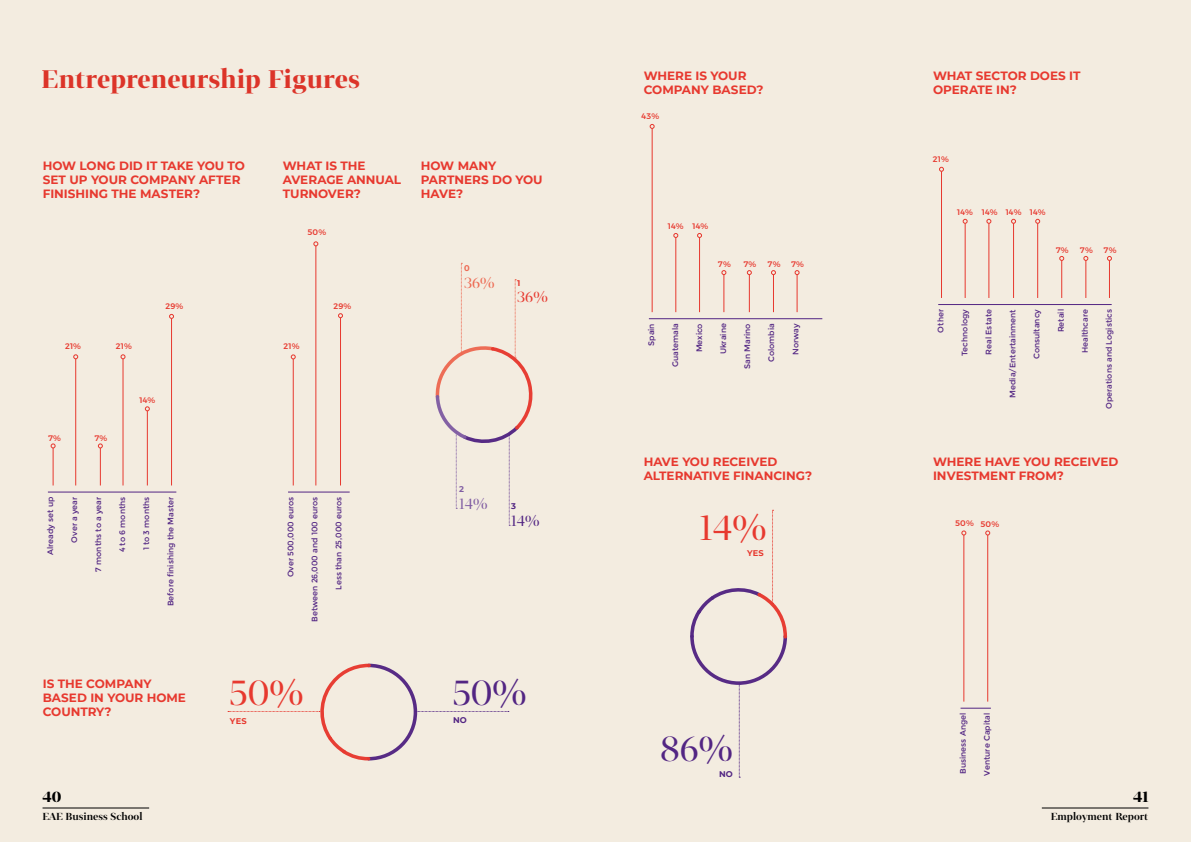
<style>
.page{position:relative;width:1191px;height:842px;background:#f3ece0}
.page>*{position:absolute;margin:0;border:0;box-sizing:border-box;transform-origin:0 0}
.t1{font:35.4px "Tabac G1";color:#e7392f}
.t2{font:35.4px "Tabac G1";color:#522583}
.t3{font:700 25px "Tabac G1";color:#e7392f}
.t4{font:700 15px "Tabac G1";color:#000}
.t5{font:15px "Tabac G1";color:#ed6952}
.t6{font:15px "Tabac G1";color:#e7392f}
.t7{font:15px "Tabac G1";color:#522583}
.t8{font:15px "Tabac G1";color:#805da3}
.t9{font:700 12px/14px "Montserrat";color:#e7392f}
.t10{font:600 10px "Tabac G1";color:#000}
.t11{font:700 8.3px "Montserrat";letter-spacing:.02em;color:#e7392f}
.t12{font:700 8.3px "Montserrat";color:#522583}
.t13{font:700 8.3px "Montserrat";color:#ed6952}
.t14{font:700 8.3px "Montserrat";color:#805da3}
.t15{font:8px "Montserrat";color:#522583}
.t16{font:500 8px "Montserrat";letter-spacing:.025em;color:#e7392f}
</style>
<div class="page">
<hr style="left:43px;top:808px;width:106px;height:1px;background:#000">
<hr style="left:1041px;top:808px;width:107px;height:1px;background:#000">
<hr style="left:48px;top:492px;width:128px;height:1px;background:#522583">
<hr style="left:122px;top:359px;width:1px;height:126px;background:#e7392f">
<svg style="left:120px;top:354px;width:5px;height:5px"></svg>
<hr style="left:171px;top:318px;width:1px;height:167px;background:#e7392f">
<svg style="left:169px;top:314px;width:5px;height:5px"></svg>
<hr style="left:147px;top:411px;width:1px;height:74px;background:#e7392f">
<svg style="left:145px;top:406px;width:5px;height:5px"></svg>
<hr style="left:100px;top:448px;width:1px;height:37px;background:#e7392f">
<svg style="left:98px;top:443px;width:5px;height:5px"></svg>
<hr style="left:53px;top:448px;width:1px;height:37px;background:#e7392f">
<svg style="left:51px;top:443px;width:5px;height:5px"></svg>
<hr style="left:75px;top:359px;width:1px;height:126px;background:#e7392f">
<svg style="left:73px;top:354px;width:5px;height:5px"></svg>
<hr style="left:288px;top:492px;width:62px;height:1px;background:#522583">
<hr style="left:340px;top:318px;width:1px;height:167px;background:#e7392f">
<svg style="left:338px;top:313px;width:5px;height:5px"></svg>
<hr style="left:293px;top:359px;width:1px;height:126px;background:#e7392f">
<svg style="left:291px;top:354px;width:5px;height:5px"></svg>
<hr style="left:315px;top:246px;width:1px;height:239px;background:#e7392f">
<svg style="left:313px;top:241px;width:5px;height:5px"></svg>
<svg style="left:435px;top:263px;width:98px;height:263px"></svg>
<hr style="left:938px;top:304px;width:173px;height:1px;background:#522583">
<hr style="left:1037px;top:223px;width:1px;height:75px;background:#e7392f">
<svg style="left:1035px;top:219px;width:5px;height:5px"></svg>
<hr style="left:1013px;top:223px;width:1px;height:75px;background:#e7392f">
<svg style="left:1011px;top:219px;width:5px;height:5px"></svg>
<hr style="left:988px;top:223px;width:1px;height:75px;background:#e7392f">
<svg style="left:986px;top:219px;width:5px;height:5px"></svg>
<hr style="left:964px;top:223px;width:1px;height:75px;background:#e7392f">
<svg style="left:962px;top:219px;width:5px;height:5px"></svg>
<hr style="left:1109px;top:260px;width:1px;height:38px;background:#e7392f">
<svg style="left:1107px;top:256px;width:5px;height:5px"></svg>
<hr style="left:1085px;top:260px;width:1px;height:38px;background:#e7392f">
<svg style="left:1083px;top:256px;width:5px;height:5px"></svg>
<hr style="left:1061px;top:260px;width:1px;height:38px;background:#e7392f">
<svg style="left:1059px;top:256px;width:5px;height:5px"></svg>
<hr style="left:941px;top:171px;width:1px;height:127px;background:#e7392f">
<svg style="left:939px;top:167px;width:5px;height:5px"></svg>
<hr style="left:649px;top:318px;width:173px;height:1px;background:#522583">
<hr style="left:699px;top:237px;width:1px;height:75px;background:#e7392f">
<svg style="left:697px;top:233px;width:5px;height:5px"></svg>
<hr style="left:675px;top:237px;width:1px;height:75px;background:#e7392f">
<svg style="left:673px;top:233px;width:5px;height:5px"></svg>
<hr style="left:796px;top:275px;width:1px;height:37px;background:#e7392f">
<svg style="left:794px;top:270px;width:5px;height:5px"></svg>
<hr style="left:773px;top:275px;width:1px;height:37px;background:#e7392f">
<svg style="left:771px;top:270px;width:5px;height:5px"></svg>
<hr style="left:749px;top:275px;width:1px;height:37px;background:#e7392f">
<svg style="left:747px;top:270px;width:5px;height:5px"></svg>
<hr style="left:723px;top:275px;width:1px;height:37px;background:#e7392f">
<svg style="left:721px;top:270px;width:5px;height:5px"></svg>
<hr style="left:651px;top:128px;width:1px;height:184px;background:#e7392f">
<svg style="left:649px;top:124px;width:5px;height:5px"></svg>
<hr style="left:960px;top:708px;width:31px;height:1px;background:#522583">
<hr style="left:963px;top:535px;width:1px;height:167px;background:#e7392f">
<svg style="left:961px;top:530px;width:5px;height:5px"></svg>
<hr style="left:987px;top:535px;width:1px;height:167px;background:#e7392f">
<svg style="left:985px;top:530px;width:5px;height:5px"></svg>
<svg style="left:228px;top:663px;width:281px;height:98px"></svg>
<svg style="left:690px;top:510px;width:98px;height:268px"></svg>
<h2 class="t3" style="left:42px;top:62px;width:320px">Entrepreneurship Figures</h2>
<h3 class="t9" style="left:43px;top:158px;width:204px">HOW LONG DID IT TAKE YOU TO<br>SET UP YOUR COMPANY AFTER<br>FINISHING THE MASTER?</h3>
<h3 class="t9" style="left:283px;top:158px;width:120px">WHAT IS THE<br>AVERAGE ANNUAL<br>TURNOVER?</h3>
<h3 class="t9" style="left:421px;top:158px;width:123px">HOW MANY<br>PARTNERS DO YOU<br>HAVE?</h3>
<p class="t16" style="left:65px;top:340px;width:17px">21%</p>
<p class="t16" style="left:116px;top:340px;width:17px">21%</p>
<p class="t16" style="left:165px;top:300px;width:19px">29%</p>
<p class="t16" style="left:48px;top:431px;width:14px">7%</p>
<p class="t16" style="left:95px;top:431px;width:14px">7%</p>
<p class="t16" style="left:139px;top:393px;width:17px">14%</p>
<p class="t15" style="left:46px;top:555px;width:60px;rotate:-90deg">Already set up</p>
<p class="t15" style="left:70px;top:543px;width:47px;rotate:-90deg">Over a year</p>
<p class="t15" style="left:94px;top:572px;width:76px;rotate:-90deg">7 months to a year</p>
<p class="t15" style="left:118px;top:552px;width:57px;rotate:-90deg">4 to 6 months</p>
<p class="t15" style="left:142px;top:550px;width:55px;rotate:-90deg">1 to 3 months</p>
<p class="t15" style="left:166px;top:606px;width:111px;rotate:-90deg">Before finishing the Master</p>
<h3 class="t9" style="left:43px;top:676px;width:145px">IS THE COMPANY<br>BASED IN YOUR HOME<br>COUNTRY?</h3>
<h3 class="t4" style="left:42px;top:787px;width:20px">40</h3>
<p class="t10" style="left:42px;top:810px;width:102px">EAE Business School</p>
<p class="t16" style="left:307px;top:225px;width:20px">50%</p>
<p class="t16" style="left:283px;top:340px;width:17px">21%</p>
<p class="t16" style="left:333px;top:300px;width:19px">29%</p>
<p class="t15" style="left:286px;top:577px;width:82px;rotate:-90deg">Over 500,000 euros</p>
<p class="t15" style="left:310px;top:622px;width:127px;rotate:-90deg">Between 26,000 and 100 euros</p>
<p class="t15" style="left:334px;top:590px;width:95px;rotate:-90deg">Less than 25,000 euros</p>
<p class="t13" style="left:464px;top:262px;width:7px">0</p>
<h3 class="t5" style="left:464px;top:273px;width:32px">36%</h3>
<p class="t11" style="left:517px;top:277px;width:5px">1</p>
<h3 class="t6" style="left:517px;top:287px;width:32px">36%</h3>
<p class="t14" style="left:459px;top:483px;width:6px">2</p>
<h3 class="t8" style="left:459px;top:494px;width:30px">14%</h3>
<p class="t12" style="left:511px;top:500px;width:6px">3</p>
<h3 class="t7" style="left:511px;top:511px;width:30px">14%</h3>
<h1 class="t1" style="left:230px;top:670px;width:75px">50%</h1>
<h1 class="t2" style="left:453px;top:670px;width:75px">50%</h1>
<p class="t11" style="left:230px;top:715px;width:18px">YES</p>
<p class="t12" style="left:453px;top:714px;width:15px">NO</p>
<h3 class="t9" style="left:643px;top:68px;width:121px">WHERE IS YOUR<br>COMPANY BASED?</h3>
<p class="t16" style="left:641px;top:110px;width:19px">43%</p>
<p class="t16" style="left:668px;top:220px;width:42px">14% 14%</p>
<p class="t16" style="left:718px;top:258px;width:14px">7%</p>
<p class="t16" style="left:743px;top:258px;width:14px">7%</p>
<p class="t16" style="left:768px;top:258px;width:14px">7%</p>
<p class="t16" style="left:791px;top:258px;width:14px">7%</p>
<p class="t15" style="left:647px;top:346px;width:24px;rotate:-90deg">Spain</p>
<p class="t15" style="left:671px;top:367px;width:45px;rotate:-90deg">Guatemala</p>
<p class="t15" style="left:695px;top:352px;width:31px;rotate:-90deg">Mexico</p>
<p class="t15" style="left:719px;top:354px;width:32px;rotate:-90deg">Ukraine</p>
<p class="t15" style="left:743px;top:369px;width:47px;rotate:-90deg">San Marino</p>
<p class="t15" style="left:767px;top:362px;width:40px;rotate:-90deg">Colombia</p>
<p class="t15" style="left:791px;top:355px;width:33px;rotate:-90deg">Norway</p>
<h3 class="t9" style="left:643px;top:454px;width:170px">HAVE YOU RECEIVED<br>ALTERNATIVE FINANCING?</h3>
<h1 class="t1" style="left:699px;top:505px;width:69px">14%</h1>
<p class="t11" style="left:747px;top:547px;width:18px">YES</p>
<h1 class="t2" style="left:660px;top:725px;width:74px">86%</h1>
<p class="t12" style="left:719px;top:768px;width:15px">NO</p>
<h3 class="t9" style="left:933px;top:68px;width:149px">WHAT SECTOR DOES IT<br>OPERATE IN?</h3>
<p class="t16" style="left:933px;top:153px;width:17px">21%</p>
<p class="t16" style="left:957px;top:206px;width:90px">14% 14% 14% 14%</p>
<p class="t16" style="left:1056px;top:244px;width:14px">7%</p>
<p class="t16" style="left:1080px;top:244px;width:14px">7%</p>
<p class="t16" style="left:1103px;top:244px;width:14px">7%</p>
<p class="t15" style="left:936px;top:333px;width:25px;rotate:-90deg">Other</p>
<p class="t15" style="left:960px;top:356px;width:49px;rotate:-90deg">Technology</p>
<p class="t15" style="left:984px;top:355px;width:47px;rotate:-90deg">Real Estate</p>
<p class="t15" style="left:1008px;top:398px;width:90px;rotate:-90deg">Media/Entertainment</p>
<p class="t15" style="left:1032px;top:359px;width:51px;rotate:-90deg">Consultancy</p>
<p class="t15" style="left:1056px;top:332px;width:25px;rotate:-90deg">Retail</p>
<p class="t15" style="left:1080px;top:353px;width:45px;rotate:-90deg">Healthcare</p>
<p class="t15" style="left:1104px;top:409px;width:101px;rotate:-90deg">Operations and Logistics</p>
<h3 class="t9" style="left:933px;top:454px;width:187px">WHERE HAVE YOU RECEIVED<br>INVESTMENT FROM?</h3>
<p class="t16" style="left:955px;top:517px;width:45px">50% 50%</p>
<p class="t15" style="left:958px;top:774px;width:62px;rotate:-90deg">Business Angel</p>
<p class="t15" style="left:982px;top:776px;width:64px;rotate:-90deg">Venture Capital</p>
<h3 class="t4" style="left:1133px;top:787px;width:17px">41</h3>
<p class="t10" style="left:1051px;top:810px;width:99px">Employment Report</p>
</div>
